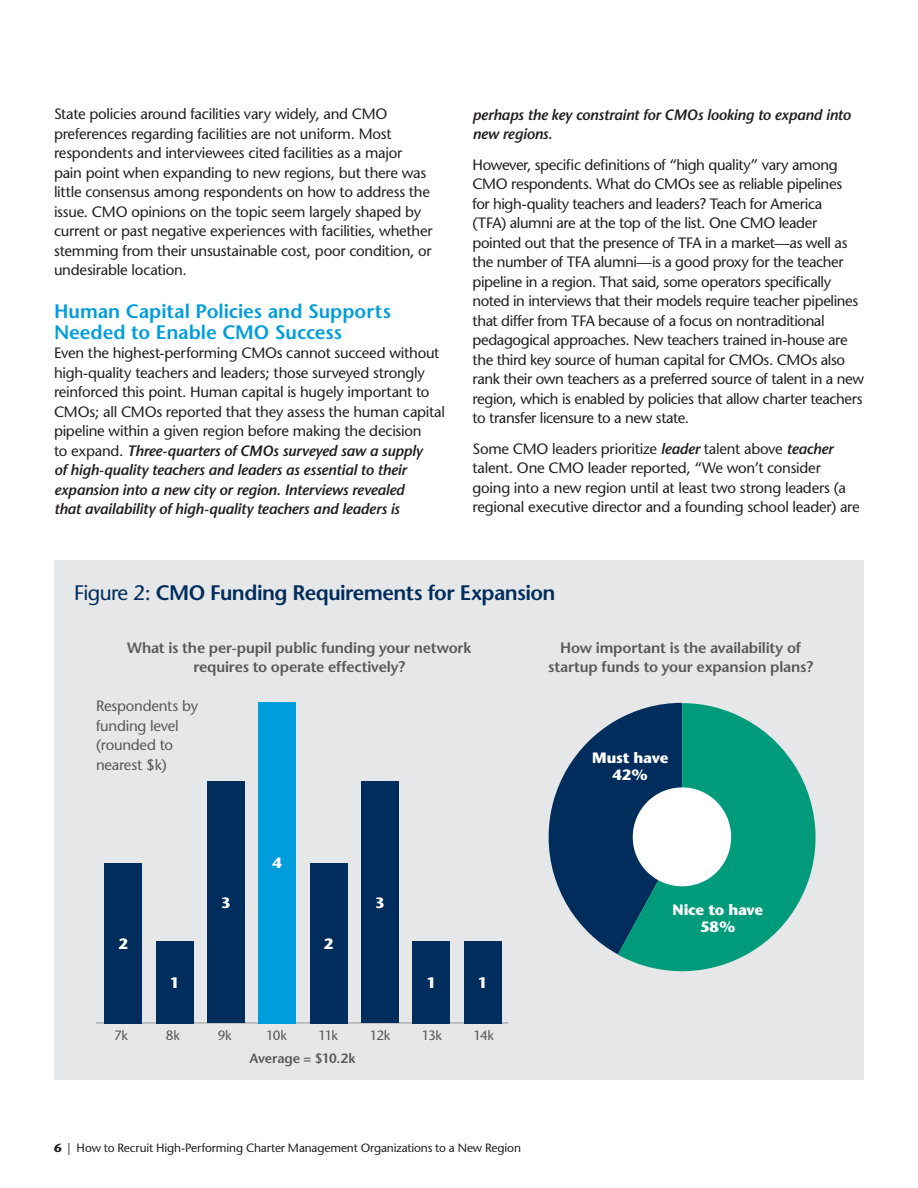
<style>
.page{position:relative;width:918px;height:1188px;background:#fff}
.page>*{position:absolute;margin:0;border:0;box-sizing:border-box;transform-origin:0 0}
.t1{font:600 21px "Stone Sans";letter-spacing:-.025em;color:#002d5c}
.t2{font:600 19.5px/21px "Stone Sans";color:#009ddc}
.t3{font:15px/19.5px "Stone Sans";letter-spacing:-.02em;color:#231f20}
.t4{font:600 15px/19.5px "Stone Sans";letter-spacing:-.01em;color:#58595b;text-align:center}
.t5{font:italic 600 15px/19.5px "Stone Sans";letter-spacing:-.015em;color:#231f20}
.t6{font:15px/19.5px "Stone Sans";letter-spacing:-.015em;color:#58595b}
.t7{font:700 15px/16.5px "Stone Sans";letter-spacing:-.02em;color:#fff;text-align:center}
.t8{font:13.5px "Stone Sans";letter-spacing:-.03em;color:#58595b}
.t9{font:600 13.5px "Stone Sans";letter-spacing:-.01em;color:#58595b}
.t10{font:12px "Stone Sans";letter-spacing:-.015em;color:#231f20}
.s1{font-weight:600;font-style:italic}
.s2{font-weight:400}
.s3{font-weight:700}
</style>
<div class="page">
<div style="left:54px;top:560px;width:810px;height:520px;background:#e6e7e8"></div>
<hr style="left:96px;top:1023px;width:56px;height:1px;background:#939598">
<hr style="left:152px;top:1023px;width:50px;height:1px;background:#939598">
<hr style="left:202px;top:1023px;width:52px;height:1px;background:#939598">
<hr style="left:254px;top:1023px;width:50px;height:1px;background:#939598">
<hr style="left:304px;top:1023px;width:52px;height:1px;background:#939598">
<hr style="left:356px;top:1023px;width:50px;height:1px;background:#939598">
<hr style="left:406px;top:1023px;width:52px;height:1px;background:#939598">
<hr style="left:458px;top:1023px;width:50px;height:1px;background:#939598">
<div style="left:105px;top:863px;width:37px;height:160px;background:#002d5c"></div>
<div style="left:156px;top:941px;width:37px;height:82px;background:#002d5c"></div>
<div style="left:207px;top:781px;width:37px;height:242px;background:#002d5c"></div>
<div style="left:259px;top:702px;width:37px;height:321px;background:#009ddc"></div>
<div style="left:310px;top:863px;width:37px;height:160px;background:#002d5c"></div>
<div style="left:361px;top:781px;width:37px;height:242px;background:#002d5c"></div>
<div style="left:413px;top:941px;width:37px;height:82px;background:#002d5c"></div>
<div style="left:464px;top:941px;width:37px;height:82px;background:#002d5c"></div>
<svg style="left:618px;top:712px;width:198px;height:259px;fill:#009b7a"></svg>
<svg style="left:549px;top:703px;width:182px;height:251px;background:#4a8592"></svg>
<p class="t3" style="left:54px;top:104px;width:380px">State policies around facilities vary widely, and CMO preferences regarding facilities are not uniform. Most respondents and interviewees cited facilities as a major pain point when expanding to new regions, but there was little consensus among respondents on how to address the issue. CMO opinions on the topic seem largely shaped by current or past negative experiences with facilities, whether stemming from their unsustainable cost, poor condition, or undesirable location.</p>
<h2 class="t2" style="left:54px;top:301px;width:339px">Human Capital Policies and Supports<br>Needed to Enable CMO Success</h2>
<p class="t3" style="left:54px;top:343px;width:393px">Even the highest-performing CMOs cannot succeed without high-quality teachers and leaders; those surveyed strongly reinforced this point. Human capital is hugely important to CMOs; all CMOs reported that they assess the human capital pipeline within a given region before making the decision<br>to expand. <span class="s1">Three-quarters of CMOs surveyed saw a supply<br>of high-quality teachers and leaders as essential to their expansion into a new city or region. Interviews revealed<br>that availability of high-quality teachers and leaders is</span></p>
<p class="t5" style="left:472px;top:105px;width:380px">perhaps the key constraint for CMOs looking to expand into new regions.</p>
<p class="t3" style="left:472px;top:155px;width:393px">However, specific definitions of “high quality” vary among CMO respondents. What do CMOs see as reliable pipelines<br>for high-quality teachers and leaders? Teach for America<br>(TFA) alumni are at the top of the list. One CMO leader pointed out that the presence of TFA in a market—as well as the number of TFA alumni—is a good proxy for the teacher pipeline in a region. That said, some operators specifically noted in interviews that their models require teacher pipelines that differ from TFA because of a focus on nontraditional pedagogical approaches. New teachers trained in-house are the third key source of human capital for CMOs. CMOs also rank their own teachers as a preferred source of talent in a new region, which is enabled by policies that allow charter teachers to transfer licensure to a new state.</p>
<p class="t3" style="left:472px;top:439px;width:389px">Some CMO leaders prioritize <span class="s1">leader</span> talent above <span class="s1">teacher </span>talent. One CMO leader reported, “We won’t consider going into a new region until at least two strong leaders (a regional executive director and a founding school leader) are</p>
<h1 class="t1" style="left:74px;top:580px;width:483px"><span class="s2">Figure 2:</span> CMO Funding Requirements for Expansion</h1>
<p class="t4" style="left:127px;top:638px;width:345px">What is the per-pupil public funding your network requires to operate effectively?</p>
<p class="t6" style="left:96px;top:696px;width:104px">Respondents by funding level (rounded to nearest $k)</p>
<p class="t4" style="left:548px;top:638px;width:267px">How important is the availability of startup funds to your expansion plans?</p>
<p class="t7" style="left:592px;top:750px;width:78px">Must have<br>42%</p>
<p class="t7" style="left:119px;top:935px;width:11px">2</p>
<p class="t7" style="left:170px;top:974px;width:11px">1</p>
<p class="t7" style="left:221px;top:895px;width:11px">3</p>
<p class="t7" style="left:273px;top:855px;width:11px">4</p>
<p class="t7" style="left:324px;top:935px;width:11px">2</p>
<p class="t7" style="left:375px;top:895px;width:11px">3</p>
<p class="t7" style="left:427px;top:974px;width:11px">1</p>
<p class="t7" style="left:478px;top:974px;width:11px">1</p>
<p class="t8" style="left:114px;top:1027px;width:15px">7k</p>
<p class="t8" style="left:166px;top:1027px;width:16px">8k</p>
<p class="t8" style="left:218px;top:1027px;width:15px">9k</p>
<p class="t8" style="left:266px;top:1027px;width:23px">10k</p>
<p class="t8" style="left:319px;top:1027px;width:21px">11k</p>
<p class="t8" style="left:370px;top:1027px;width:22px">12k</p>
<p class="t8" style="left:422px;top:1027px;width:22px">13k</p>
<p class="t8" style="left:473px;top:1027px;width:22px">14k</p>
<p class="t9" style="left:249px;top:1050px;width:107px">Average = $10.2k</p>
<p class="t10" style="left:54px;top:1141px;width:469px"><span class="s3">6</span> | How to Recruit High-Performing Charter Management Organizations to a New Region</p>
<p class="t7" style="left:673px;top:902px;width:92px">Nice to have<br>58%</p>
</div>
